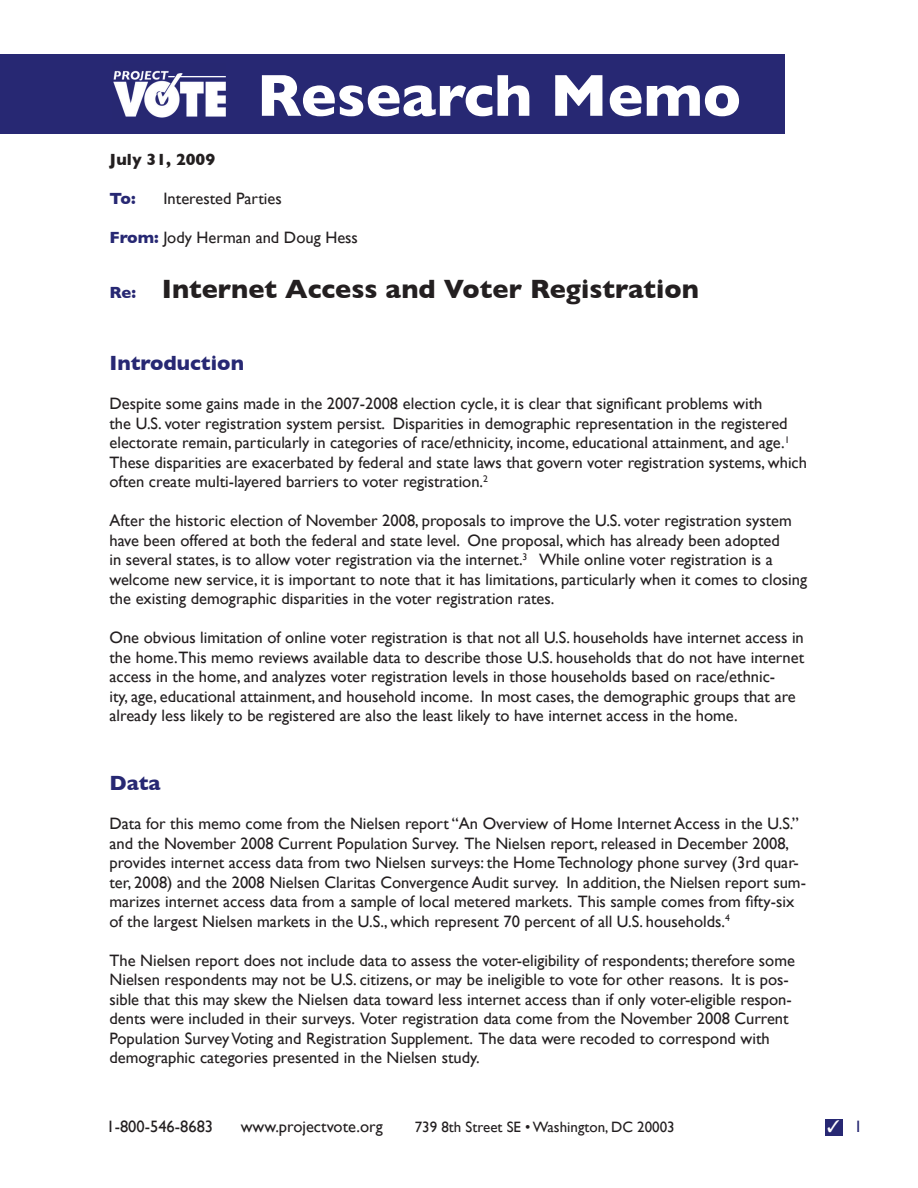
<style>
.page{position:relative;width:918px;height:1188px;background:#fff}
.page>*{position:absolute;margin:0;border:0;box-sizing:border-box;transform-origin:0 0}
.t1{font:700 60px "Gill Sans";color:#fff}
.t2{font:700 27px "Gill Sans";color:#231f20}
.t3{font:700 21px "Gill Sans";color:#272873}
.t4{font:16.5px/19.5px "Gill Sans";color:#231f20}
.t5{font:700 16.5px "Gill Sans";color:#231f20}
.t6{font:700 16.5px "Gill Sans";color:#272873}
.t7{font:15px "Gill Sans";color:#231f20}
.s1{font-weight:700;color:#272873}
.s2{font-size:16.5px;color:#272873}
</style>
<div class="page">
<div style="left:0;top:54px;width:784px;height:80px;background:#272873"></div>
<img style="left:114px;top:70px;width:110px;height:48px">
<div style="left:825px;top:1119px;width:17px;height:16px;background:#272873"></div>
<h1 class="t1" style="left:257px;top:60px;width:486px">Research Memo</h1>
<p class="t5" style="left:110px;top:149px;width:107px">July 31, 2009</p>
<p class="t6" style="left:110px;top:188px;width:28px">To:</p>
<p class="t4" style="left:164px;top:188px;width:120px">Interested Parties</p>
<p class="t4" style="left:110px;top:227px;width:250px"><span class="s1">From:</span> Jody Herman and Doug Hess</p>
<h2 class="t2" style="left:110px;top:273px;width:591px"><span class="s2">Re:</span> Internet Access and Voter Registration</h2>
<p class="t3" style="left:110px;top:351px;width:136px">Introduction</p>
<p class="t4" style="left:110px;top:394px;width:699px">Despite some gains made in the 2007-2008 election cycle, it is clear that significant problems with<br>the U.S. voter registration system persist. Disparities in demographic representation in the registered electorate remain, particularly in categories of race/ethnicity, income, educational attainment, and age.<sup>1<br></sup>These disparities are exacerbated by federal and state laws that govern voter registration systems, which often create multi-layered barriers to voter registration.<sup>2</sup></p>
<p class="t4" style="left:110px;top:511px;width:699px">After the historic election of November 2008, proposals to improve the U.S. voter registration system have been offered at both the federal and state level. One proposal, which has already been adopted<br>in several states, is to allow voter registration via the internet.<sup>3</sup> While online voter registration is a welcome new service, it is important to note that it has limitations, particularly when it comes to closing the existing demographic disparities in the voter registration rates.</p>
<p class="t4" style="left:110px;top:628px;width:696px">One obvious limitation of online voter registration is that not all U.S. households have internet access in the home.This memo reviews available data to describe those U.S. households that do not have internet access in the home, and analyzes voter registration levels in those households based on race/ethnic-<br>ity, age, educational attainment, and household income. In most cases, the demographic groups that are already less likely to be registered are also the least likely to have internet access in the home.</p>
<p class="t3" style="left:110px;top:771px;width:53px">Data</p>
<p class="t4" style="left:110px;top:814px;width:698px">Data for this memo come from the Nielsen report “An Overview of Home Internet Access in the U.S.” and the November 2008 Current Population Survey. The Nielsen report, released in December 2008, provides internet access data from two Nielsen surveys: the Home Technology phone survey (3rd quar&shy;ter, 2008) and the 2008 Nielsen Claritas Convergence Audit survey. In addition, the Nielsen report sum&shy;marizes internet access data from a sample of local metered markets. This sample comes from fifty-six of the largest Nielsen markets in the U.S., which represent 70 percent of all U.S. households.<sup>4</sup></p>
<p class="t4" style="left:110px;top:950px;width:687px">The Nielsen report does not include data to assess the voter-eligibility of respondents; therefore some Nielsen respondents may not be U.S. citizens, or may be ineligible to vote for other reasons. It is pos&shy;sible that this may skew the Nielsen data toward less internet access than if only voter-eligible respon&shy;dents were included in their surveys. Voter registration data come from the November 2008 Current Population Survey Voting and Registration Supplement. The data were recoded to correspond with demographic categories presented in the Nielsen study.</p>
<p class="t4" style="left:106px;top:1116px;width:108px">1-800-546-8683</p>
<p class="t4" style="left:241px;top:1116px;width:143px">www.projectvote.org</p>
<p class="t7" style="left:415px;top:1118px;width:261px">739 8th Street SE • Washington, DC 20003</p>
</div>
